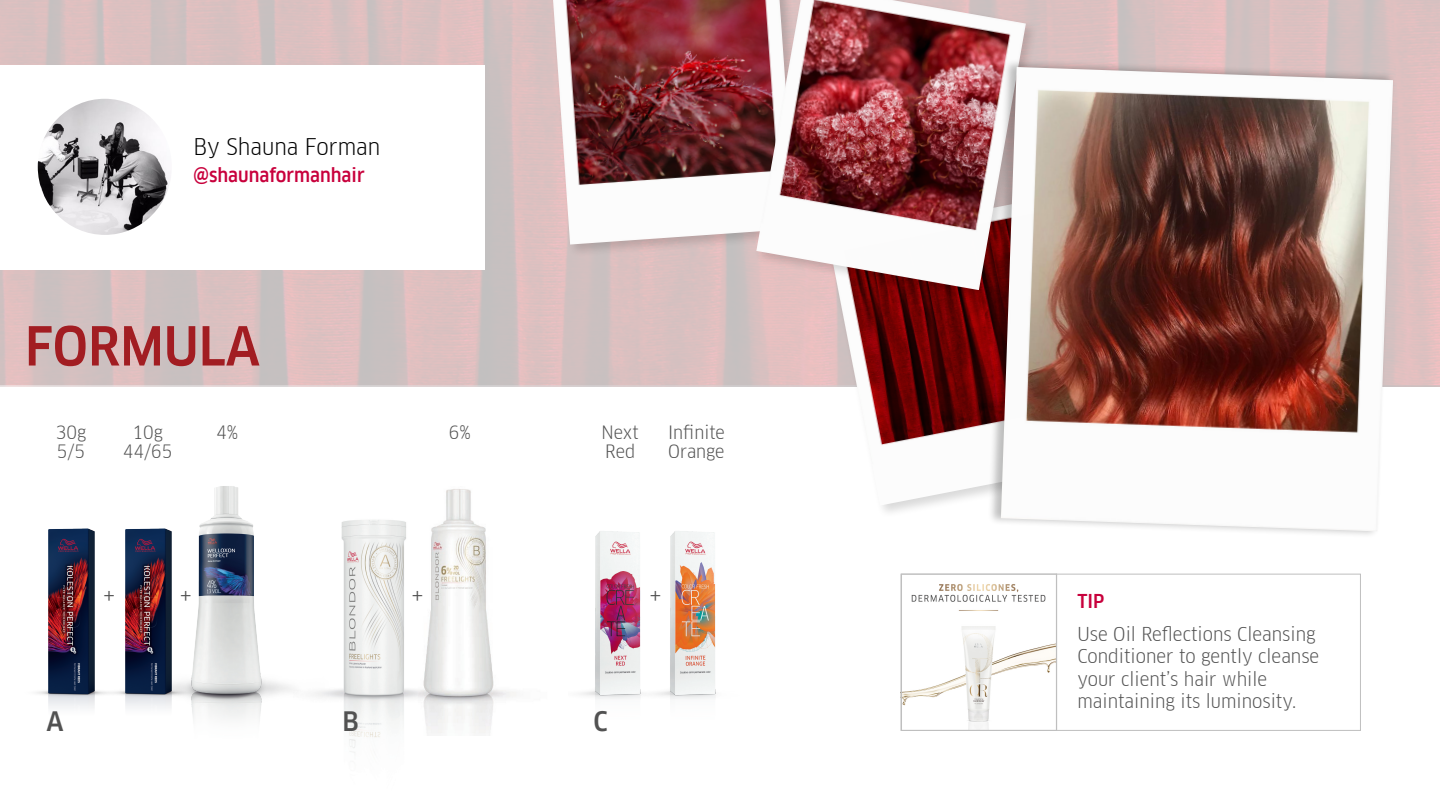
<style>
.page{position:relative;width:1440px;height:810px;background:#fff}
.page>*{position:absolute;margin:0;border:0;box-sizing:border-box;transform-origin:0 0}
.t1{font:500 52.5px "Clan Offc Pro Narr";color:#a21d22}
.t2{font:500 26.25px "Clan Offc Pro Narr";color:#525252}
.t3{font:23.85px "Clan Offc Pro Narr";color:#505050}
.t4{font:22.5px "Clan Offc Pro Narr";color:#000}
.t5{font:18.75px/22.5px "Clan Offc Pro Narr";color:#525252}
.t6{font:500 18.75px "Clan Offc Pro Narr";color:#c8003c}
.t7{font:18px "Clan Offc Pro Narr";color:#505050}
</style>
<div class="page">
<img style="left:581px;top:531px;width:29px;height:168px">
<img style="left:610px;top:531px;width:106px;height:168px">
<img style="left:417px;top:489px;width:99px;height:245px">
<img style="left:337px;top:520px;width:80px;height:233px">
<img style="left:903px;top:584px;width:152px;height:145px">
<img style="left:209px;top:486px;width:128px;height:233px">
<img style="left:36px;top:528px;width:50px;height:180px">
<svg style="left:0;top:0;width:1440px;height:386px;background:#d8c0c0"></svg>
<div style="left:0;top:65px;width:484px;height:205px;background:#fff"></div>
<img style="left:38px;top:99px;width:132px;height:136px">
<div style="left:901px;top:574px;width:460px;height:157px;border:1px solid #bfbfbf"></div>
<hr style="left:1056px;top:574px;width:1px;height:157px;background:#bfbfbf">
<div style="left:826px;top:194px;width:289px;height:325px;background:#000;opacity:.15"></div>
<img style="left:828px;top:303px;width:159px;height:203px">
<div style="left:549px;top:0;width:260px;height:258px;background:#000;opacity:.15"></div>
<img style="left:553px;top:0;width:201px;height:245px">
<div style="left:754px;top:0;width:285px;height:303px;background:#000;opacity:.15"></div>
<img style="left:756px;top:0;width:270px;height:290px">
<div style="left:987px;top:59px;width:408px;height:480px;background:#000;opacity:.25"></div>
<img style="left:1001px;top:67px;width:392px;height:464px">
<img style="left:86px;top:520px;width:123px;height:199px">
<p class="t4" style="left:194px;top:134px;width:188px">By Shauna Forman</p>
<p class="t6" style="left:194px;top:164px;width:173px">@shaunaformanhair</p>
<p class="t1" style="left:25px;top:316px;width:237px">FORMULA</p>
<p class="t7" style="left:56px;top:422px;width:32px">30g</p>
<p class="t7" style="left:57px;top:441px;width:30px">5/5</p>
<p class="t7" style="left:132px;top:422px;width:32px">10g</p>
<p class="t7" style="left:123px;top:441px;width:51px">44/65</p>
<p class="t7" style="left:216px;top:422px;width:24px">4%</p>
<p class="t7" style="left:449px;top:422px;width:24px">6%</p>
<p class="t7" style="left:602px;top:422px;width:39px">Next</p>
<p class="t7" style="left:605px;top:441px;width:31px">Red</p>
<p class="t7" style="left:668px;top:422px;width:58px">Infinite</p>
<p class="t7" style="left:668px;top:441px;width:58px">Orange</p>
<p class="t3" style="left:103px;top:582px;width:14px">+</p>
<p class="t3" style="left:179px;top:582px;width:14px">+</p>
<p class="t3" style="left:649px;top:582px;width:14px">+</p>
<p class="t3" style="left:411px;top:582px;width:14px">+</p>
<p class="t2" style="left:46px;top:706px;width:19px">A</p>
<p class="t2" style="left:343px;top:706px;width:18px">B</p>
<p class="t2" style="left:594px;top:706px;width:16px">C</p>
<p class="t6" style="left:1077px;top:590px;width:28px">TIP</p>
<p class="t5" style="left:1077px;top:623px;width:243px">Use Oil Reflections Cleansing<br>Conditioner to gently cleanse your client’s hair while maintaining its luminosity.</p>
</div>
